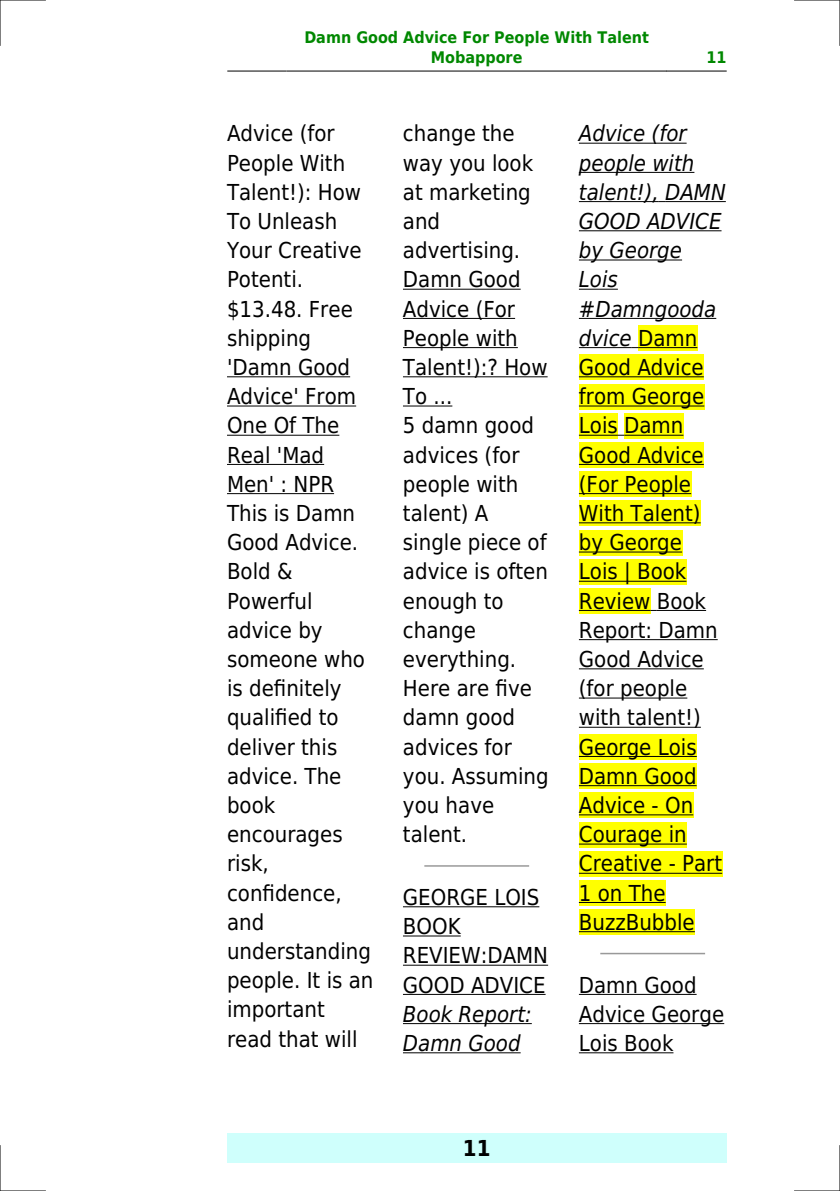
<style>
.page{position:relative;width:840px;height:1191px;background:#fff}
.page>*{position:absolute;margin:0;border:0;box-sizing:border-box;transform-origin:0 0}
.t1{font:22px/29.2px "DejaVu Sans Condensed";color:#000}
.t2{font:italic 22px/29.2px "DejaVu Sans Condensed";color:#000}
.t3{font:700 22px "DejaVu Sans Condensed";color:#000}
.t4{font:700 16px/19.2px "DejaVu Sans Condensed";color:#080;text-align:center}
.s1{font-style:italic}
</style>
<div class="page">
<hr style="left:227px;top:71px;width:59px;height:1px;background:#000">
<hr style="left:287px;top:71px;width:378px;height:1px;background:#000">
<hr style="left:666px;top:71px;width:59px;height:1px;background:#000">
<div style="left:227px;top:1133px;width:499px;height:29px;background:#cffffc"></div>
<hr style="left:227px;top:376px;width:123px;height:1px;background:#000">
<hr style="left:227px;top:405px;width:129px;height:1px;background:#000">
<hr style="left:227px;top:435px;width:112px;height:1px;background:#000">
<hr style="left:227px;top:464px;width:97px;height:1px;background:#000">
<hr style="left:227px;top:493px;width:107px;height:1px;background:#000">
<hr style="left:403px;top:289px;width:117px;height:1px;background:#000">
<hr style="left:403px;top:318px;width:112px;height:1px;background:#000">
<hr style="left:403px;top:347px;width:114px;height:1px;background:#000">
<hr style="left:403px;top:376px;width:144px;height:1px;background:#000">
<hr style="left:403px;top:405px;width:49px;height:1px;background:#000">
<hr style="left:425px;top:865px;width:103px;height:1px;background:#999">
<hr style="left:403px;top:906px;width:136px;height:1px;background:#000">
<hr style="left:403px;top:935px;width:57px;height:1px;background:#000">
<hr style="left:403px;top:964px;width:145px;height:1px;background:#000">
<hr style="left:403px;top:994px;width:142px;height:1px;background:#000">
<hr style="left:403px;top:1023px;width:128px;height:1px;background:#000">
<hr style="left:403px;top:1052px;width:117px;height:1px;background:#000">
<hr style="left:578px;top:143px;width:108px;height:1px;background:#000">
<hr style="left:578px;top:172px;width:116px;height:1px;background:#000">
<hr style="left:578px;top:201px;width:80px;height:1px;background:#000">
<hr style="left:664px;top:201px;width:61px;height:1px;background:#000">
<hr style="left:578px;top:230px;width:143px;height:1px;background:#000">
<hr style="left:578px;top:259px;width:103px;height:1px;background:#000">
<hr style="left:578px;top:289px;width:39px;height:1px;background:#000">
<hr style="left:578px;top:318px;width:137px;height:1px;background:#000">
<hr style="left:578px;top:347px;width:53px;height:1px;background:#000">
<div style="left:637px;top:325px;width:60px;height:26px;background:#ff0"></div>
<hr style="left:637px;top:347px;width:60px;height:1px;background:#000">
<div style="left:578px;top:354px;width:125px;height:26px;background:#ff0"></div>
<hr style="left:578px;top:376px;width:125px;height:1px;background:#000">
<div style="left:578px;top:384px;width:126px;height:25px;background:#ff0"></div>
<hr style="left:578px;top:405px;width:126px;height:1px;background:#000">
<div style="left:578px;top:413px;width:39px;height:25px;background:#ff0"></div>
<hr style="left:578px;top:435px;width:39px;height:1px;background:#000">
<div style="left:624px;top:413px;width:59px;height:25px;background:#ff0"></div>
<hr style="left:624px;top:435px;width:59px;height:1px;background:#000">
<div style="left:578px;top:442px;width:125px;height:26px;background:#ff0"></div>
<hr style="left:578px;top:464px;width:125px;height:1px;background:#000">
<div style="left:578px;top:471px;width:112px;height:26px;background:#ff0"></div>
<hr style="left:578px;top:493px;width:112px;height:1px;background:#000">
<div style="left:578px;top:500px;width:122px;height:26px;background:#ff0"></div>
<hr style="left:578px;top:522px;width:122px;height:1px;background:#000">
<div style="left:578px;top:530px;width:103px;height:25px;background:#ff0"></div>
<hr style="left:578px;top:551px;width:103px;height:1px;background:#000">
<div style="left:578px;top:559px;width:108px;height:25px;background:#ff0"></div>
<hr style="left:578px;top:581px;width:108px;height:1px;background:#000">
<div style="left:578px;top:588px;width:72px;height:26px;background:#ff0"></div>
<hr style="left:578px;top:610px;width:72px;height:1px;background:#000">
<hr style="left:656px;top:610px;width:49px;height:1px;background:#000">
<hr style="left:578px;top:639px;width:139px;height:1px;background:#000">
<hr style="left:578px;top:668px;width:125px;height:1px;background:#000">
<hr style="left:578px;top:697px;width:109px;height:1px;background:#000">
<hr style="left:578px;top:727px;width:122px;height:1px;background:#000">
<div style="left:578px;top:734px;width:118px;height:26px;background:#ff0"></div>
<hr style="left:578px;top:756px;width:118px;height:1px;background:#000">
<div style="left:578px;top:763px;width:118px;height:26px;background:#ff0"></div>
<hr style="left:578px;top:785px;width:118px;height:1px;background:#000">
<div style="left:578px;top:792px;width:114px;height:26px;background:#ff0"></div>
<hr style="left:578px;top:814px;width:114px;height:1px;background:#000">
<div style="left:578px;top:821px;width:108px;height:26px;background:#ff0"></div>
<hr style="left:578px;top:843px;width:108px;height:1px;background:#000">
<div style="left:578px;top:851px;width:143px;height:25px;background:#ff0"></div>
<hr style="left:578px;top:872px;width:143px;height:1px;background:#000">
<div style="left:578px;top:880px;width:87px;height:25px;background:#ff0"></div>
<hr style="left:578px;top:902px;width:87px;height:1px;background:#000">
<div style="left:578px;top:909px;width:116px;height:26px;background:#ff0"></div>
<hr style="left:578px;top:931px;width:116px;height:1px;background:#000">
<hr style="left:600px;top:952px;width:104px;height:2px;background:#999">
<hr style="left:578px;top:994px;width:118px;height:1px;background:#000">
<hr style="left:578px;top:1023px;width:145px;height:1px;background:#000">
<hr style="left:578px;top:1052px;width:95px;height:1px;background:#000">
<hr style="left:0;top:0;width:45px;height:1px;background:#000">
<hr style="left:794px;top:0;width:45px;height:1px;background:#000">
<hr style="left:0;top:1190px;width:45px;height:1px;background:#000">
<hr style="left:794px;top:1190px;width:45px;height:1px;background:#000">
<hr style="left:0;top:0;width:1px;height:45px;background:#000">
<hr style="left:0;top:1145px;width:1px;height:46px;background:#000">
<hr style="left:839px;top:0;width:1px;height:45px;background:#000">
<hr style="left:839px;top:1145px;width:1px;height:46px;background:#000">
<p class="t4" style="left:304px;top:28px;width:346px">Damn Good Advice For People With Talent<br>Mobappore</p>
<p class="t4" style="left:706px;top:48px;width:22px">11</p>
<p class="t1" style="left:227px;top:119px;width:148px">Advice (for<br>People With<br>Talent!): How<br>To Unleash<br>Your Creative<br>Potenti. $13.48. Free shipping 'Damn Good<br>Advice' From<br>One Of The<br>Real 'Mad<br>Men' : NPR<br>This is Damn<br>Good Advice.<br>Bold &amp;<br>Powerful advice by someone who is definitely qualified to deliver this advice. The book encourages risk, confidence, and understanding people. It is an important read that will</p>
<p class="t1" style="left:403px;top:119px;width:147px">change the way you look at marketing and advertising.<br>Damn Good<br>Advice (For<br>People with<br>Talent!):? How<br>To ...<br>5 damn good advices (for people with talent) A single piece of advice is often enough to change everything.<br>Here are five damn good advices for you. Assuming you have talent.</p>
<p class="t1" style="left:403px;top:882px;width:147px">GEORGE LOIS<br>BOOK<br>REVIEW:DAMN<br>GOOD ADVICE</p>
<p class="t2" style="left:403px;top:999px;width:130px">Book Report:<br>Damn Good</p>
<p class="t1" style="left:578px;top:119px;width:148px"><span class="s1">Advice (for people with talent!), DAMN<br>GOOD ADVICE by George<br>Lois #Damngooda dvice</span> Damn<br>Good Advice from George<br>Lois Damn<br>Good Advice (For People<br>With Talent) by George<br>Lois | Book<br>Review Book<br>Report: Damn<br>Good Advice (for people with talent!)<br>George Lois<br>Damn Good<br>Advice - On<br>Courage in<br>Creative - Part<br>1 on The<br>BuzzBubble</p>
<p class="t1" style="left:578px;top:970px;width:147px">Damn Good<br>Advice George<br>Lois Book</p>
<p class="t3" style="left:462px;top:1135px;width:29px">11</p>
</div>
